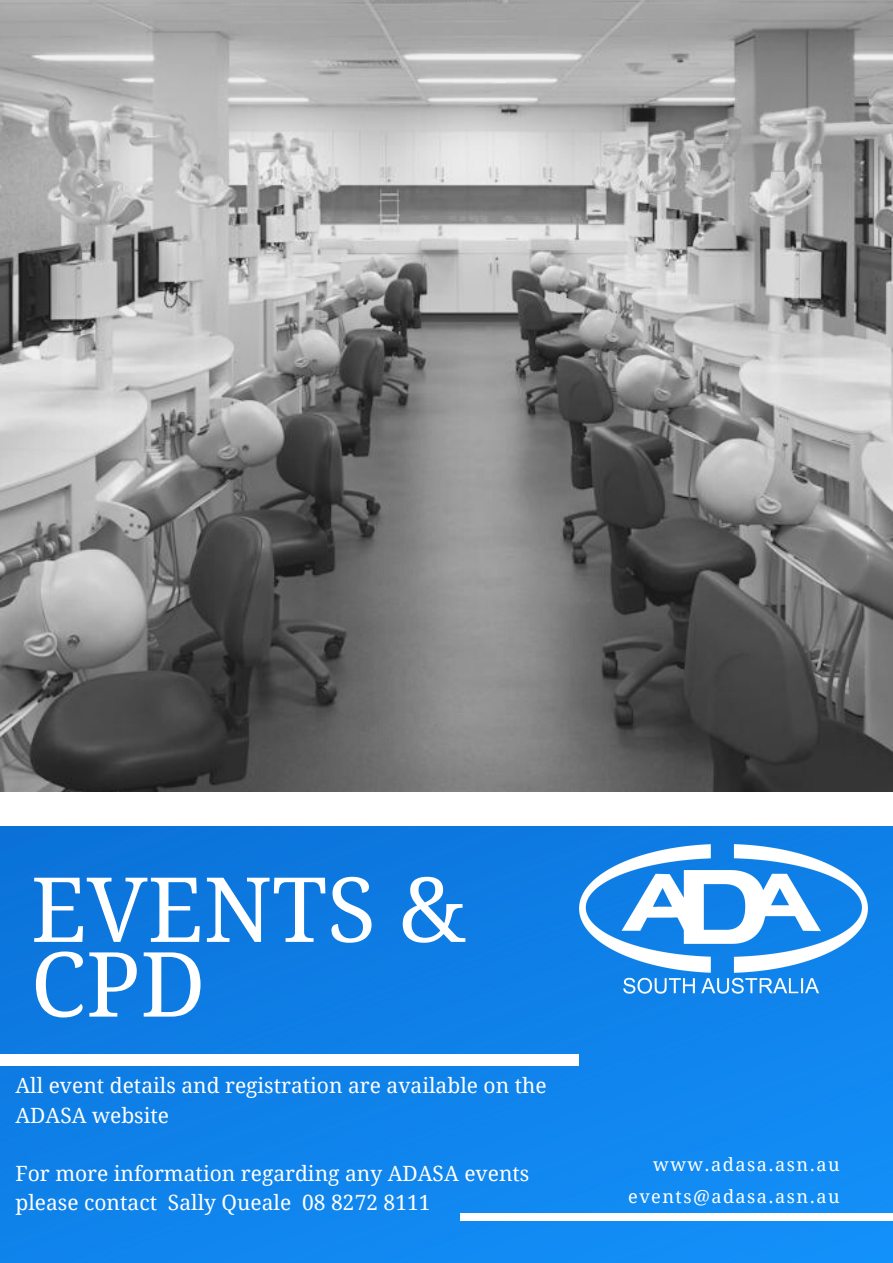
<style>
.page{position:relative;width:893px;height:1263px;background:#fff}
.page>*{position:absolute;margin:0;border:0;box-sizing:border-box;transform-origin:0 0}
.t1{font:89.85px/74.7px "Droid Serif";color:#fff}
.t2{font:21px/29.2px "Droid Serif";color:#fff}
.t3{font:18.15px/32.7px "Droid Serif";letter-spacing:.08em;color:#fff;text-align:right}
</style>
<div class="page">
<div style="left:0;top:0;width:893px;height:1263px;background:linear-gradient(to right,#0e7ae0,#138cf3)"></div>
<img style="left:0;top:0;width:893px;height:792px">
<div style="left:0;top:792px;width:893px;height:34px;background:#fff"></div>
<div style="left:0;top:1055px;width:579px;height:11px;background:#fff"></div>
<div style="left:461px;top:1212px;width:432px;height:8px;background:#fff"></div>
<img style="left:579px;top:845px;width:288px;height:161px">
<p class="t1" style="left:31px;top:870px;width:437px">EVENTS &amp;<br>CPD</p>
<p class="t2" style="left:15px;top:1070px;width:533px">All event details and registration are available on the<br>ADASA website</p>
<p class="t2" style="left:15px;top:1158px;width:515px">For more information regarding any ADASA events please contact Sally Queale 08 8272 8111</p>
<p class="t3" style="left:628px;top:1147px;width:213px">www.adasa.asn.au events@adasa.asn.au</p>
</div>
